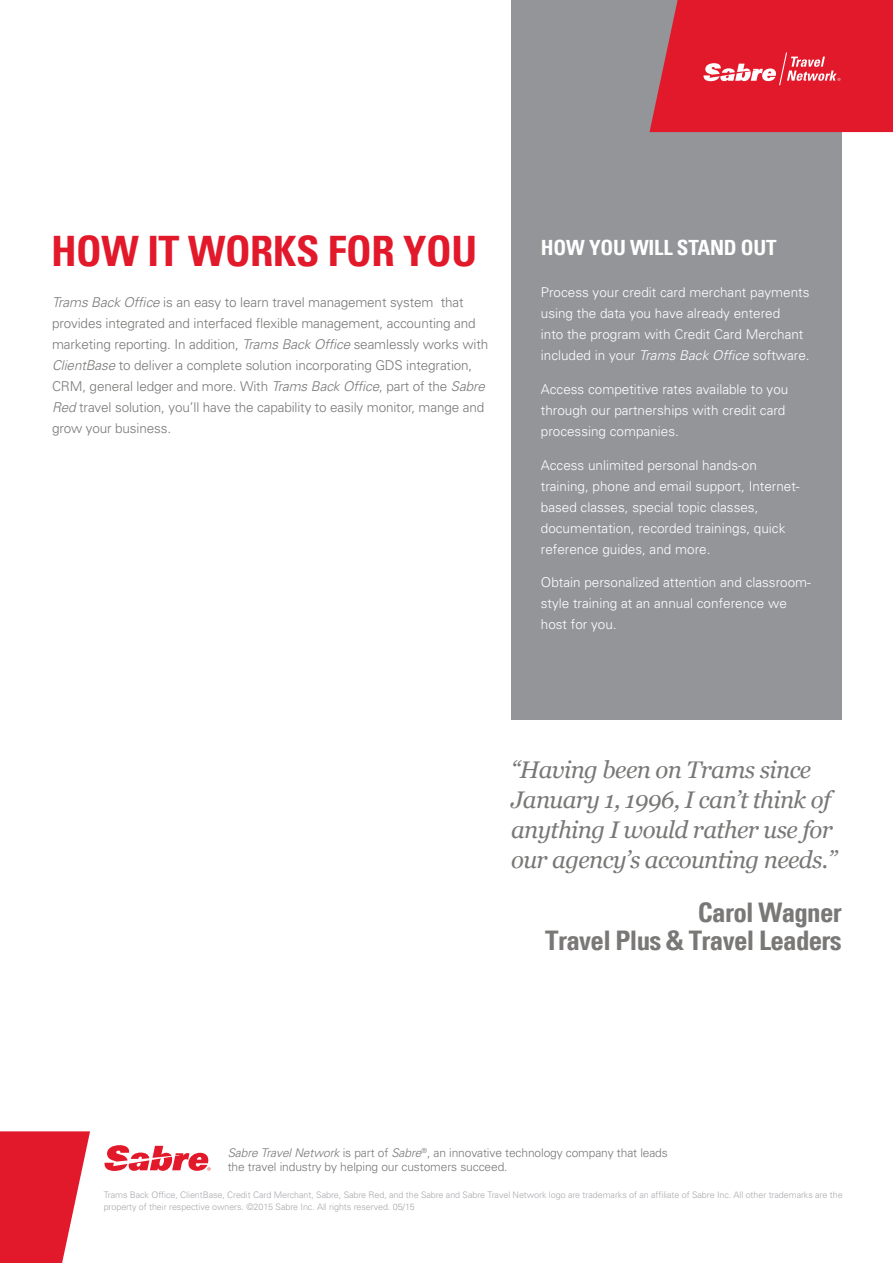
<style>
.page{position:relative;width:893px;height:1263px;background:#fff}
.page>*{position:absolute;margin:0;border:0;box-sizing:border-box;transform-origin:0 0}
.t1{font:700 condensed 42px "Univers LT";letter-spacing:-.01em;color:#e2192b}
.t2{font:700 condensed 27px/28.5px "Univers LT";letter-spacing:-.025em;color:#797877;text-align:right}
.t3{font:italic 24px/30px "Georgia";letter-spacing:-.025em;color:#797877}
.t4{font:700 condensed 21px "Univers LT";letter-spacing:-.01em;color:#fff}
.t5{font:300 13.5px/21px "Univers";color:#fff}
.t6{font:300 13.5px/21px "Univers";letter-spacing:-.01em;color:#797877}
.t7{font:300 12px/13.5px "Univers";letter-spacing:-.01em;color:#797877}
.t8{font:300 9px/12px "Univers";letter-spacing:-.01em;color:#a8a9ad}
.s1{font-style:italic}
</style>
<div class="page">
<div style="left:511px;top:0;width:331px;height:719px;background:#939598"></div>
<svg style="left:649px;top:0;width:244px;height:132px;background:#dd2939"></svg>
<svg style="left:105px;top:1145px;width:106px;height:26px"></svg>
<svg style="left:0;top:1131px;width:90px;height:132px;background:#e63b4b"></svg>
<h1 class="t1" style="left:51px;top:225px;width:428px">HOW IT WORKS FOR YOU</h1>
<p class="t6" style="left:52px;top:291px;width:438px"><span class="s1">Trams Back Office</span> is an easy to learn travel management system that provides integrated and interfaced flexible management, accounting and marketing reporting. In addition, <span class="s1">Trams Back Office</span> seamlessly works with <span class="s1">ClientBase</span> to deliver a complete solution incorporating GDS integration, CRM, general ledger and more. With <span class="s1">Trams Back Office</span>, part of the <span class="s1">Sabre Red</span> travel solution, you’ll have the capability to easily monitor, mange and grow your business.</p>
<h3 class="t4" style="left:541px;top:234px;width:237px">HOW YOU WILL STAND OUT</h3>
<p class="t5" style="left:541px;top:281px;width:270px">Process your credit card merchant payments using the data you have already entered<br>into the program with Credit Card Merchant included in your <span class="s1">Trams Back Office</span> software.</p>
<p class="t5" style="left:541px;top:378px;width:249px">Access competitive rates available to you through our partnerships with credit card processing companies.</p>
<p class="t5" style="left:541px;top:454px;width:260px">Access unlimited personal hands-on training, phone and email support, Internet&shy;based classes, special topic classes, documentation, recorded trainings, quick reference guides, and more.</p>
<p class="t5" style="left:541px;top:572px;width:272px">Obtain personalized attention and classroom&shy;style training at an annual conference we host for you.</p>
<h3 class="t3" style="left:511px;top:754px;width:327px">“Having been on Trams since<br>January 1, 1996, I can’t think of anything I would rather use for our agency’s accounting needs.”</h3>
<h2 class="t2" style="left:545px;top:898px;width:298px">Carol Wagner<br>Travel Plus &amp; Travel Leaders</h2>
<p class="t7" style="left:228px;top:1146px;width:442px"><span class="s1">Sabre Travel Network</span> is part of <span class="s1">Sabre</span><sup>®</sup>, an innovative technology company that leads the travel industry by helping our customers succeed.</p>
<p class="t8" style="left:104px;top:1188px;width:740px">Trams Back Office, ClientBase, Credit Card Merchant, Sabre, Sabre Red, and the Sabre and Sabre Travel Network logo are trademarks of an affiliate of Sabre Inc. All other trademarks are the property of their respective owners. ©2015 Sabre Inc. All rights reserved. 05/15</p>
</div>
